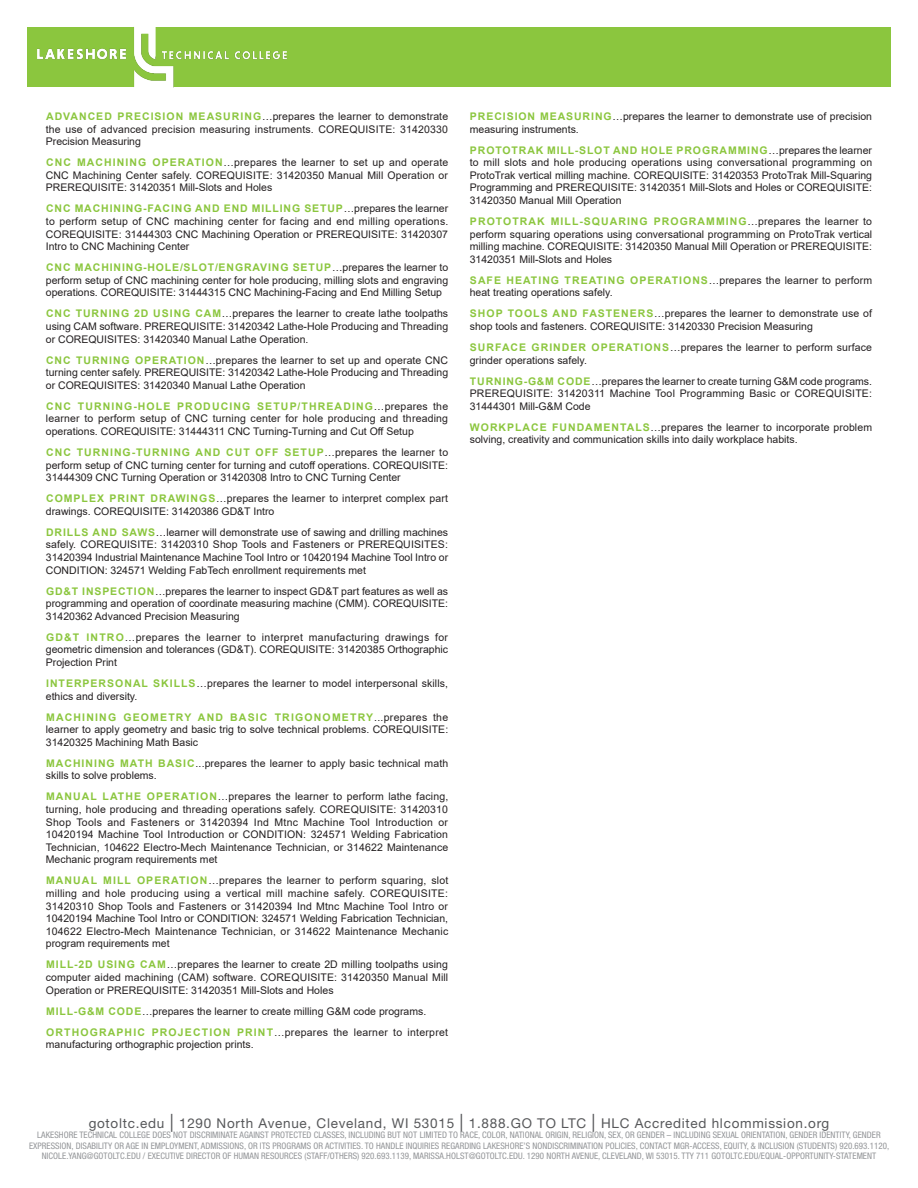
<style>
.page{position:relative;width:918px;height:1188px;background:#fff}
.page>*{position:absolute;margin:0;border:0;box-sizing:border-box;transform-origin:0 0}
.t1{font:13.5px "Helvetica Neue";letter-spacing:.055em;color:#57585a}
.t2{font:10.5px/12.6px "Arial";color:#231f20;text-align:justify}
.t3{font:condensed 9px/10.5px "Helvetica Neue";letter-spacing:.005em;color:#939598;text-align:center}
.s1{font-weight:700;color:#8bc63e}
.s2{font-size:18px}
</style>
<div class="page">
<div style="left:27px;top:27px;width:864px;height:60px;background:#8bc63e"></div>
<img style="left:38px;top:27px;width:248px;height:60px">
<p class="t2" style="left:46px;top:110px;width:404px"><span class="s1">ADVANCED PRECISION MEASURING</span>…prepares the learner to demonstrate the use of advanced precision measuring instruments. COREQUISITE: 31420330<br>Precision Measuring</p>
<p class="t2" style="left:46px;top:156px;width:404px"><span class="s1">CNC MACHINING OPERATION</span>…prepares the learner to set up and operate CNC Machining Center safely. COREQUISITE: 31420350 Manual Mill Operation or PREREQUISITE: 31420351 Mill-Slots and Holes</p>
<p class="t2" style="left:46px;top:202px;width:404px"><span class="s1">CNC MACHINING-FACING AND END MILLING SETUP</span>…prepares the learner to perform setup of CNC machining center for facing and end milling operations.<br>COREQUISITE: 31444303 CNC Machining Operation or PREREQUISITE: 31420307<br>Intro to CNC Machining Center</p>
<p class="t2" style="left:46px;top:261px;width:404px"><span class="s1">CNC MACHINING-HOLE/SLOT/ENGRAVING SETUP</span>…prepares the learner to perform setup of CNC machining center for hole producing, milling slots and engraving operations. COREQUISITE: 31444315 CNC Machining-Facing and End Milling Setup</p>
<p class="t2" style="left:46px;top:307px;width:404px"><span class="s1">CNC TURNING 2D USING CAM</span>…prepares the learner to create lathe toolpaths using CAM software. PREREQUISITE: 31420342 Lathe-Hole Producing and Threading or COREQUISITES: 31420340 Manual Lathe Operation.</p>
<p class="t2" style="left:46px;top:354px;width:404px"><span class="s1">CNC TURNING OPERATION</span>…prepares the learner to set up and operate CNC turning center safely. PREREQUISITE: 31420342 Lathe-Hole Producing and Threading or COREQUISITES: 31420340 Manual Lathe Operation</p>
<p class="t2" style="left:46px;top:400px;width:404px"><span class="s1">CNC TURNING-HOLE PRODUCING SETUP/THREADING</span>…prepares the learner to perform setup of CNC turning center for hole producing and threading operations. COREQUISITE: 31444311 CNC Turning-Turning and Cut Off Setup</p>
<p class="t2" style="left:46px;top:446px;width:404px"><span class="s1">CNC TURNING-TURNING AND CUT OFF SETUP</span>…prepares the learner to perform setup of CNC turning center for turning and cutoff operations. COREQUISITE:<br>31444309 CNC Turning Operation or 31420308 Intro to CNC Turning Center</p>
<p class="t2" style="left:46px;top:492px;width:404px"><span class="s1">COMPLEX PRINT DRAWINGS</span>…prepares the learner to interpret complex part drawings. COREQUISITE: 31420386 GD&amp;T Intro</p>
<p class="t2" style="left:46px;top:526px;width:404px"><span class="s1">DRILLS AND SAWS</span>…learner will demonstrate use of sawing and drilling machines safely. COREQUISITE: 31420310 Shop Tools and Fasteners or PREREQUISITES:<br>31420394 Industrial Maintenance Machine Tool Intro or 10420194 Machine Tool Intro or CONDITION: 324571 Welding FabTech enrollment requirements met</p>
<p class="t2" style="left:46px;top:585px;width:404px"><span class="s1">GD&amp;T INSPECTION</span>…prepares the learner to inspect GD&amp;T part features as well as programming and operation of coordinate measuring machine (CMM). COREQUISITE:<br>31420362 Advanced Precision Measuring</p>
<p class="t2" style="left:46px;top:631px;width:404px"><span class="s1">GD&amp;T INTRO</span>…prepares the learner to interpret manufacturing drawings for geometric dimension and tolerances (GD&amp;T). COREQUISITE: 31420385 Orthographic Projection Print</p>
<p class="t2" style="left:46px;top:677px;width:404px"><span class="s1">INTERPERSONAL SKILLS</span>…prepares the learner to model interpersonal skills, ethics and diversity.</p>
<p class="t2" style="left:46px;top:711px;width:404px"><span class="s1">MACHINING GEOMETRY AND BASIC TRIGONOMETRY</span>...prepares the learner to apply geometry and basic trig to solve technical problems. COREQUISITE:<br>31420325 Machining Math Basic</p>
<p class="t2" style="left:46px;top:757px;width:404px"><span class="s1">MACHINING MATH BASIC</span>...prepares the learner to apply basic technical math skills to solve problems.</p>
<p class="t2" style="left:46px;top:790px;width:404px"><span class="s1">MANUAL LATHE OPERATION</span>…prepares the learner to perform lathe facing, turning, hole producing and threading operations safely. COREQUISITE: 31420310<br>Shop Tools and Fasteners or 31420394 Ind Mtnc Machine Tool Introduction or 10420194 Machine Tool Introduction or CONDITION: 324571 Welding Fabrication Technician, 104622 Electro-Mech Maintenance Technician, or 314622 Maintenance Mechanic program requirements met</p>
<p class="t2" style="left:46px;top:874px;width:404px"><span class="s1">MANUAL MILL OPERATION</span>…prepares the learner to perform squaring, slot milling and hole producing using a vertical mill machine safely. COREQUISITE:<br>31420310 Shop Tools and Fasteners or 31420394 Ind Mtnc Machine Tool Intro or 10420194 Machine Tool Intro or CONDITION: 324571 Welding Fabrication Technician, 104622 Electro-Mech Maintenance Technician, or 314622 Maintenance Mechanic program requirements met</p>
<p class="t2" style="left:46px;top:958px;width:404px"><span class="s1">MILL-2D USING CAM</span>…prepares the learner to create 2D milling toolpaths using computer aided machining (CAM) software. COREQUISITE: 31420350 Manual Mill Operation or PREREQUISITE: 31420351 Mill-Slots and Holes</p>
<p class="t2" style="left:46px;top:1005px;width:382px"><span class="s1">MILL-G&amp;M CODE</span>…prepares the learner to create milling G&amp;M code programs.</p>
<p class="t2" style="left:46px;top:1026px;width:404px"><span class="s1">ORTHOGRAPHIC PROJECTION PRINT</span>…prepares the learner to interpret manufacturing orthographic projection prints.</p>
<p class="t2" style="left:470px;top:110px;width:404px"><span class="s1">PRECISION MEASURING</span>…prepares the learner to demonstrate use of precision measuring instruments.</p>
<p class="t2" style="left:470px;top:144px;width:404px"><span class="s1">PROTOTRAK MILL-SLOT AND HOLE PROGRAMMING</span>…prepares the learner to mill slots and hole producing operations using conversational programming on ProtoTrak vertical milling machine. COREQUISITE: 31420353 ProtoTrak Mill-Squaring Programming and PREREQUISITE: 31420351 Mill-Slots and Holes or COREQUISITE:<br>31420350 Manual Mill Operation</p>
<p class="t2" style="left:470px;top:215px;width:404px"><span class="s1">PROTOTRAK MILL-SQUARING PROGRAMMING</span>…prepares the learner to perform squaring operations using conversational programming on ProtoTrak vertical milling machine. COREQUISITE: 31420350 Manual Mill Operation or PREREQUISITE:<br>31420351 Mill-Slots and Holes</p>
<p class="t2" style="left:470px;top:274px;width:404px"><span class="s1">SAFE HEATING TREATING OPERATIONS</span>…prepares the learner to perform heat treating operations safely.</p>
<p class="t2" style="left:470px;top:307px;width:404px"><span class="s1">SHOP TOOLS AND FASTENERS</span>…prepares the learner to demonstrate use of shop tools and fasteners. COREQUISITE: 31420330 Precision Measuring</p>
<p class="t2" style="left:470px;top:341px;width:404px"><span class="s1">SURFACE GRINDER OPERATIONS</span>…prepares the learner to perform surface grinder operations safely.</p>
<p class="t2" style="left:470px;top:375px;width:404px"><span class="s1">TURNING-G&amp;M CODE</span>…prepares the learner to create turning G&amp;M code programs.<br>PREREQUISITE: 31420311 Machine Tool Programming Basic or COREQUISITE:<br>31444301 Mill-G&amp;M Code</p>
<p class="t2" style="left:470px;top:421px;width:404px"><span class="s1">WORKPLACE FUNDAMENTALS</span>…prepares the learner to incorporate problem solving, creativity and communication skills into daily workplace habits.</p>
<p class="t1" style="left:89px;top:1115px;width:742px">gotoltc.edu <span class="s2">|</span> 1290 North Avenue, Cleveland, WI 53015 <span class="s2">|</span> 1.888.GO TO LTC <span class="s2">|</span> HLC Accredited hlcommission.org</p>
<p class="t3" style="left:29px;top:1130px;width:862px">LAKESHORE TECHNICAL COLLEGE DOES NOT DISCRIMINATE AGAINST PROTECTED CLASSES, INCLUDING BUT NOT LIMITED TO RACE, COLOR, NATIONAL ORIGIN, RELIGION, SEX, OR GENDER – INCLUDING SEXUAL ORIENTATION, GENDER IDENTITY, GENDER<br>EXPRESSION, DISABILITY OR AGE IN EMPLOYMENT, ADMISSIONS, OR ITS PROGRAMS OR ACTIVITIES. TO HANDLE INQUIRIES REGARDING LAKESHORE’S NONDISCRIMINATION POLICIES, CONTACT MGR-ACCESS, EQUITY, &amp; INCLUSION (STUDENTS) 920.693.1120,<br>NICOLE.YANG@GOTOLTC.EDU / EXECUTIVE DIRECTOR OF HUMAN RESOURCES (STAFF/OTHERS) 920.693.1139, MARISSA.HOLST@GOTOLTC.EDU. 1290 NORTH AVENUE, CLEVELAND, WI 53015. TTY 711 GOTOLTC.EDU/EQUAL-OPPORTUNITY-STATEMENT</p>
</div>
